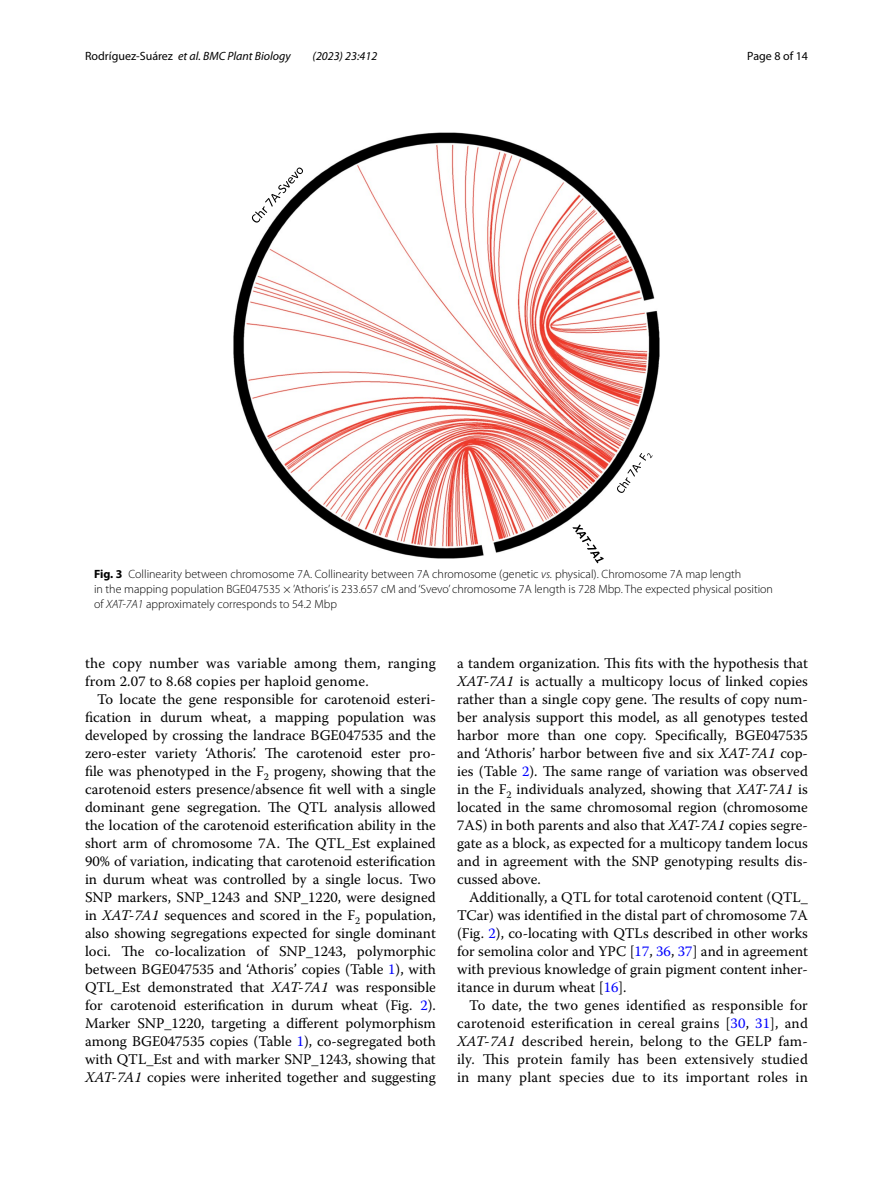
<style>
.page{position:relative;width:893px;height:1187px;background:#fff}
.page>*{position:absolute;margin:0;border:0;box-sizing:border-box;transform-origin:0 0}
.t1{font:14.7px/18px "Warnock Pro";letter-spacing:.005em;color:#000;text-align:justify}
.t2{font:300 12px/15px "Myriad Pro";color:#000}
.t3{font:italic 12px "Myriad Pro";color:#000}
.t4{font:12px "Myriad Pro";color:#000}
.s1{font-style:normal}
.s2{font-weight:700}
.s3{font-style:italic}
.s4{color:#00f}
</style>
<div class="page">
<img style="left:234px;top:133px;width:425px;height:425px">
<svg style="left:572px;top:524px;width:32px;height:39px"></svg>
<svg style="left:252px;top:167px;width:51px;height:55px"></svg>
<svg style="left:617px;top:453px;width:36px;height:40px"></svg>
<p class="t3" style="left:85px;top:48px;width:207px"><span class="s1">Rodríguez‑Suárez</span> et al. BMC Plant Biology</p>
<p class="t3" style="left:313px;top:48px;width:66px">(2023) 23:412</p>
<p class="t4" style="left:747px;top:48px;width:62px">Page 8 of 14</p>
<p class="t2" style="left:94px;top:567px;width:680px"><span class="s2">Fig. 3</span> Collinearity between chromosome 7A. Collinearity between 7A chromosome (genetic <span class="s3">vs.</span> physical). Chromosome 7A map length<br>in the mapping population BGE047535 × ’Athoris’ is 233.657 cM and‘Svevo’ chromosome 7A length is 728 Mbp. The expected physical position of <span class="s3">XAT-7A1</span> approximately corresponds to 54.2 Mbp</p>
<p class="t1" style="left:85px;top:653px;width:352px">the copy number was variable among them, ranging from 2.07 to 8.68 copies per haploid genome.</p>
<p class="t1" style="left:85px;top:689px;width:352px;text-indent:12px">To locate the gene responsible for carotenoid esteri&shy;fication in durum wheat, a mapping population was developed by crossing the landrace BGE047535 and the zero-ester variety ‘Athoris’. The carotenoid ester pro&shy;file was phenotyped in the F<sub>2</sub> progeny, showing that the carotenoid esters presence/absence fit well with a single dominant gene segregation. The QTL analysis allowed the location of the carotenoid esterification ability in the short arm of chromosome 7A. The QTL_Est explained 90% of variation, indicating that carotenoid esterification in durum wheat was controlled by a single locus. Two SNP markers, SNP_1243 and SNP_1220, were designed in <span class="s3">XAT-7A1</span> sequences and scored in the F<sub>2</sub> population, also showing segregations expected for single dominant loci. The co-localization of SNP_1243, polymorphic between BGE047535 and ‘Athoris’ copies (Table <span class="s4">1</span>), with QTL_Est demonstrated that <span class="s3">XAT-7A1</span> was responsible for carotenoid esterification in durum wheat (Fig. <span class="s4">2</span>).<br>Marker SNP_1220, targeting a different polymorphism among BGE047535 copies (Table <span class="s4">1</span>), co-segregated both with QTL_Est and with marker SNP_1243, showing that <span class="s3">XAT-7A1</span> copies were inherited together and suggesting</p>
<p class="t1" style="left:457px;top:653px;width:352px">a tandem organization. This fits with the hypothesis that <span class="s3">XAT-7A1</span> is actually a multicopy locus of linked copies rather than a single copy gene. The results of copy num&shy;ber analysis support this model, as all genotypes tested harbor more than one copy. Specifically, BGE047535 and ‘Athoris’ harbor between five and six <span class="s3">XAT-7A1</span> cop&shy;ies (Table <span class="s4">2</span>). The same range of variation was observed in the F<sub>2</sub> individuals analyzed, showing that <span class="s3">XAT-7A1</span> is located in the same chromosomal region (chromosome 7AS) in both parents and also that <span class="s3">XAT-7A1</span> copies segre&shy;gate as a block, as expected for a multicopy tandem locus and in agreement with the SNP genotyping results dis&shy;cussed above.</p>
<p class="t1" style="left:457px;top:887px;width:352px;text-indent:12px">Additionally, a QTL for total carotenoid content (QTL_ TCar) was identified in the distal part of chromosome 7A (Fig. <span class="s4">2</span>), co-locating with QTLs described in other works for semolina color and YPC [<span class="s4">17</span>, <span class="s4">36</span>, <span class="s4">37</span>] and in agreement with previous knowledge of grain pigment content inher&shy;itance in durum wheat [<span class="s4">16</span>].</p>
<p class="t1" style="left:457px;top:995px;width:352px;text-indent:12px">To date, the two genes identified as responsible for carotenoid esterification in cereal grains [<span class="s4">30</span>, <span class="s4">31</span>], and <span class="s3">XAT-7A1</span> described herein, belong to the GELP fam&shy;ily. This protein family has been extensively studied in many plant species due to its important roles in</p>
</div>
